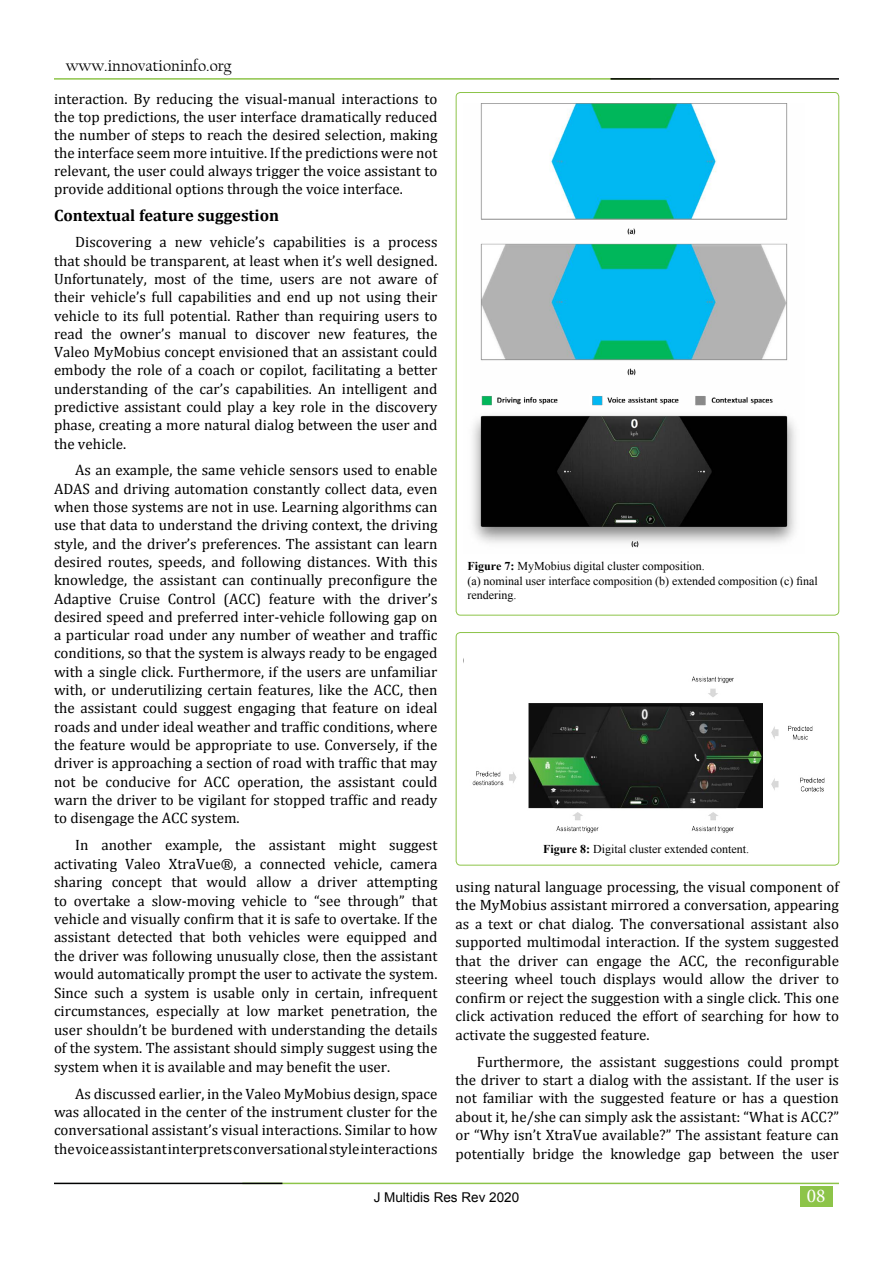
<style>
.page{position:relative;width:893px;height:1263px;background:#fff}
.page>*{position:absolute;margin:0;border:0;box-sizing:border-box;transform-origin:0 0}
.t1{font:19.5px "Minion Pro";color:#fff}
.t2{font:700 16.5px "Cambria";color:#000}
.t3{font:16.5px "Californian FB";color:#000}
.t4{font:15px/18.3px "Cambria";color:#000;text-align:justify}
.t5{font:13.5px "Arial";color:#000}
.t6{font:12px/14.4px "Times New Roman";color:#000}
.s1{font-weight:700}
</style>
<div class="page">
<div style="left:800px;top:1186px;width:32px;height:20px;background:#8dc449"></div>
<hr style="left:54px;top:78px;width:597px;height:2px;background:#8dc449">
<hr style="left:610px;top:78px;width:229px;height:2px;background:#000101">
<hr style="left:242px;top:1183px;width:597px;height:1px;background:#8dc449">
<hr style="left:54px;top:1183px;width:228px;height:1px;background:#000101">
<img style="left:472px;top:104px;width:324px;height:444px">
<img style="left:472px;top:676px;width:353px;height:157px">
<div style="left:456px;top:632px;width:383px;height:233px;border:1px solid #8dc449;border-radius:4px"></div>
<p class="t3" style="left:66px;top:57px;width:167px">www.innovationinfo.org</p>
<p class="t4" style="left:54px;top:90px;width:385px">interaction. By reducing the visual-manual interactions to the top predictions, the user interface dramatically reduced the number of steps to reach the desired selection, making the interface seem more intuitive. If the predictions were not relevant, the user could always trigger the voice assistant to provide additional options through the voice interface.</p>
<p class="t2" style="left:54px;top:203px;width:227px">Contextual feature suggestion</p>
<p class="t4" style="left:54px;top:233px;width:385px;text-indent:21px">Discovering a new vehicle’s capabilities is a process that should be transparent, at least when it’s well designed.<br>Unfortunately, most of the time, users are not aware of their vehicle’s full capabilities and end up not using their vehicle to its full potential. Rather than requiring users to read the owner’s manual to discover new features, the Valeo MyMobius concept envisioned that an assistant could embody the role of a coach or copilot, facilitating a better understanding of the car’s capabilities. An intelligent and predictive assistant could play a key role in the discovery phase, creating a more natural dialog between the user and the vehicle.</p>
<p class="t4" style="left:54px;top:461px;width:385px;text-indent:21px">As an example, the same vehicle sensors used to enable ADAS and driving automation constantly collect data, even when those systems are not in use. Learning algorithms can use that data to understand the driving context, the driving style, and the driver’s preferences. The assistant can learn desired routes, speeds, and following distances. With this knowledge, the assistant can continually preconfigure the Adaptive Cruise Control (ACC) feature with the driver’s desired speed and preferred inter-vehicle following gap on a particular road under any number of weather and traffic conditions, so that the system is always ready to be engaged with a single click. Furthermore, if the users are unfamiliar with, or underutilizing certain features, like the ACC, then the assistant could suggest engaging that feature on ideal roads and under ideal weather and traffic conditions, where the feature would be appropriate to use. Conversely, if the driver is approaching a section of road with traffic that may not be conducive for ACC operation, the assistant could warn the driver to be vigilant for stopped traffic and ready to disengage the ACC system.</p>
<p class="t4" style="left:54px;top:836px;width:385px;text-indent:21px">In another example, the assistant might suggest activating Valeo XtraVue®, a connected vehicle, camera sharing concept that would allow a driver attempting to overtake a slow-moving vehicle to “see through” that vehicle and visually confirm that it is safe to overtake. If the assistant detected that both vehicles were equipped and the driver was following unusually close, then the assistant would automatically prompt the user to activate the system.<br>Since such a system is usable only in certain, infrequent circumstances, especially at low market penetration, the user shouldn’t be burdened with understanding the details of the system. The assistant should simply suggest using the system when it is available and may benefit the user.</p>
<p class="t4" style="left:54px;top:1084px;width:385px;text-indent:21px">As discussed earlier, in the Valeo MyMobius design, space was allocated in the center of the instrument cluster for the conversational assistant’s visual interactions. Similar to how the voice assistant interprets conversational style interactions</p>
<p class="t6" style="left:467px;top:559px;width:352px"><span class="s1">Figure 7:</span> MyMobius digital cluster composition.<br>(a) nominal user interface composition (b) extended composition (c) final rendering.</p>
<p class="t6" style="left:543px;top:842px;width:207px"><span class="s1">Figure 8:</span> Digital cluster extended content.</p>
<p class="t4" style="left:455px;top:877px;width:385px">using natural language processing, the visual component of the MyMobius assistant mirrored a conversation, appearing as a text or chat dialog. The conversational assistant also supported multimodal interaction. If the system suggested that the driver can engage the ACC, the reconfigurable steering wheel touch displays would allow the driver to confirm or reject the suggestion with a single click. This one click activation reduced the effort of searching for how to activate the suggested feature.</p>
<p class="t4" style="left:455px;top:1052px;width:385px;text-indent:21px">Furthermore, the assistant suggestions could prompt the driver to start a dialog with the assistant. If the user is not familiar with the suggested feature or has a question about it, he/she can simply ask the assistant: “What is ACC?” or “Why isn’t XtraVue available?” The assistant feature can potentially bridge the knowledge gap between the user</p>
<p class="t5" style="left:374px;top:1188px;width:147px">J Multidis Res Rev 2020</p>
<h1 class="t1" style="left:807px;top:1183px;width:20px">08</h1>
</div>
